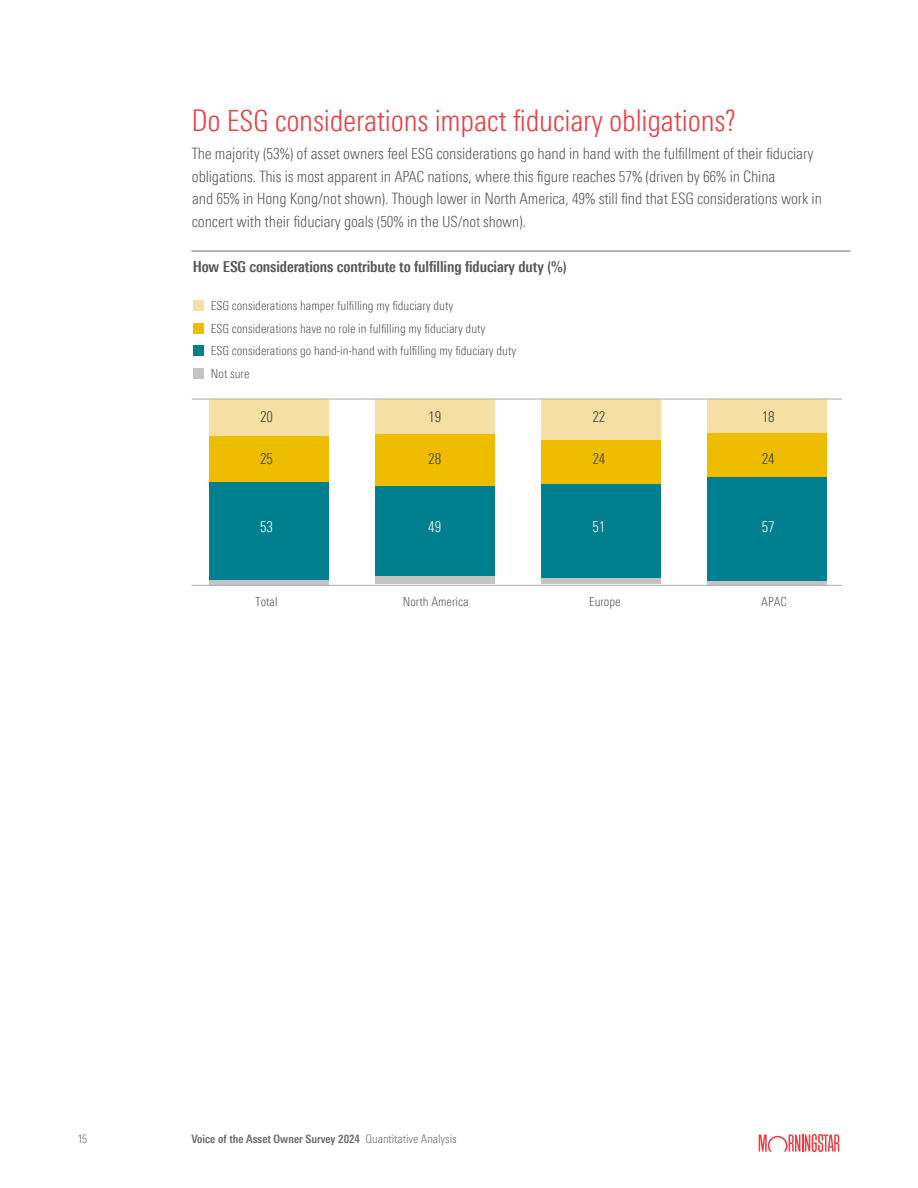
<style>
.page{position:relative;width:918px;height:1188px;background:#fff}
.page>*{position:absolute;margin:0;border:0;box-sizing:border-box;transform-origin:0 0}
.SUBHEADS{font:300 condensed 30px "Univers Nextfor MORN";letter-spacing:-.005em;color:#ee3a41}
.Body_10_25_15{font:300 condensed 15.75px/22.5px "Univers Nextfor MORN";letter-spacing:-.005em;color:#57585a}
.Body_10_25_15-2{font:700 condensed 15.3px "Univers Nextfor MORN";letter-spacing:-.005em;color:#57585a}
.t1{font:14.85px "Univers Nextfor MORNPC Cn";color:#3c3c3b}
.t2{font:14.85px "Univers Nextfor MORNPC Cn";color:#fff}
.t3{font:12.6px/22.8px "Univers Nextfor MORNPC Cn";color:#575756}
.t4{font:700 condensed 11.7px "Univers Nextfor MORN";color:#6c6d70}
.t5{font:300 condensed 11.7px "Univers Nextfor MORN";color:#6c6d70}
.s1{font-size:29.1px}
.s2{font-size:15.3px}
.s3{font-size:15px}
.s4{font-weight:300;font-size:12px}
</style>
<div class="page">
<svg style="left:759px;top:1134px;width:81px;height:18px"></svg>
<hr style="left:191px;top:251px;width:659px;height:1px;background:#6c6d70">
<div style="left:193px;top:368px;width:10px;height:11px;background:#c5c4c4"></div>
<div style="left:193px;top:345px;width:10px;height:11px;background:#00808e"></div>
<div style="left:193px;top:323px;width:10px;height:10px;background:#eebd00"></div>
<div style="left:193px;top:300px;width:10px;height:11px;background:#f5dfa3"></div>
<div style="left:209px;top:580px;width:120px;height:5px;background:#c5c4c4"></div>
<div style="left:375px;top:576px;width:119px;height:7px;background:#c5c4c4"></div>
<div style="left:541px;top:578px;width:119px;height:5px;background:#c5c4c4"></div>
<hr style="left:707px;top:581px;width:119px;height:4px;background:#c5c4c4">
<div style="left:209px;top:482px;width:120px;height:98px;background:#00808e"></div>
<div style="left:375px;top:486px;width:119px;height:90px;background:#00808e"></div>
<div style="left:541px;top:484px;width:119px;height:94px;background:#00808e"></div>
<div style="left:707px;top:476px;width:119px;height:105px;background:#00808e"></div>
<div style="left:209px;top:436px;width:120px;height:46px;background:#eebd00"></div>
<div style="left:375px;top:434px;width:119px;height:52px;background:#eebd00"></div>
<div style="left:541px;top:440px;width:119px;height:44px;background:#eebd00"></div>
<div style="left:707px;top:432px;width:119px;height:44px;background:#eebd00"></div>
<div style="left:209px;top:399px;width:120px;height:37px;background:#f5dfa3"></div>
<div style="left:375px;top:399px;width:119px;height:35px;background:#f5dfa3"></div>
<div style="left:541px;top:399px;width:119px;height:41px;background:#f5dfa3"></div>
<div style="left:707px;top:399px;width:119px;height:33px;background:#f5dfa3"></div>
<hr style="left:192px;top:585px;width:650px;height:1px;background:#acacab">
<hr style="left:192px;top:399px;width:650px;height:1px;background:#acacab">
<p class="SUBHEADS" style="left:191px;top:103px;width:547px">Do <span class="s1">ESG</span> considerations impact fiduciary obligations?</p>
<p class="Body_10_25_15" style="left:192px;top:142px;width:632px">The majority <span class="s2">(53%)</span> of asset owners feel <span class="s2">ESG</span> considerations go hand in hand with the fulfillment of their fiduciary obligations. This is most apparent in <span class="s2">APAC</span> nations, where this figure reaches <span class="s2">57%</span> (driven by <span class="s2">66%</span> in China<br>and <span class="s2">65%</span> in Hong Kong/not shown). Though lower in North America, <span class="s2">49%</span> still find that ESG considerations work in concert with their fiduciary goals <span class="s2">(50%</span> in the <span class="s2">US/not shown</span>).</p>
<p class="Body_10_25_15-2" style="left:193px;top:257px;width:376px">How <span class="s3">ESG</span> considerations contribute to fulfilling fiduciary duty <span class="s3">(%)</span></p>
<p class="t3" style="left:211px;top:294px;width:307px">ESG considerations hamper fulfilling my fiduciary duty<br>ESG considerations have no role in fulfilling my fiduciary duty<br>ESG considerations go hand-in-hand with fulfilling my fiduciary duty Not sure</p>
<p class="t1" style="left:260px;top:409px;width:14px">20</p>
<p class="t1" style="left:428px;top:409px;width:14px">19</p>
<p class="t1" style="left:592px;top:409px;width:14px">22</p>
<p class="t1" style="left:762px;top:409px;width:14px">18</p>
<p class="t1" style="left:260px;top:450px;width:14px">25</p>
<p class="t1" style="left:428px;top:450px;width:14px">28</p>
<p class="t1" style="left:592px;top:450px;width:14px">24</p>
<p class="t1" style="left:762px;top:450px;width:14px">24</p>
<p class="t2" style="left:260px;top:518px;width:14px">53</p>
<p class="t2" style="left:428px;top:518px;width:14px">49</p>
<p class="t2" style="left:592px;top:518px;width:14px">51</p>
<p class="t2" style="left:762px;top:518px;width:14px">57</p>
<p class="t3" style="left:256px;top:590px;width:24px">Total</p>
<p class="t3" style="left:403px;top:590px;width:67px">North America</p>
<p class="t3" style="left:589px;top:590px;width:33px">Europe</p>
<p class="t3" style="left:761px;top:590px;width:27px">APAC</p>
<p class="t5" style="left:78px;top:1132px;width:11px">15</p>
<p class="t4" style="left:191px;top:1132px;width:267px">Voice of the Asset Owner Survey 2024 <span class="s4">Quantitative Analysis</span></p>
</div>
